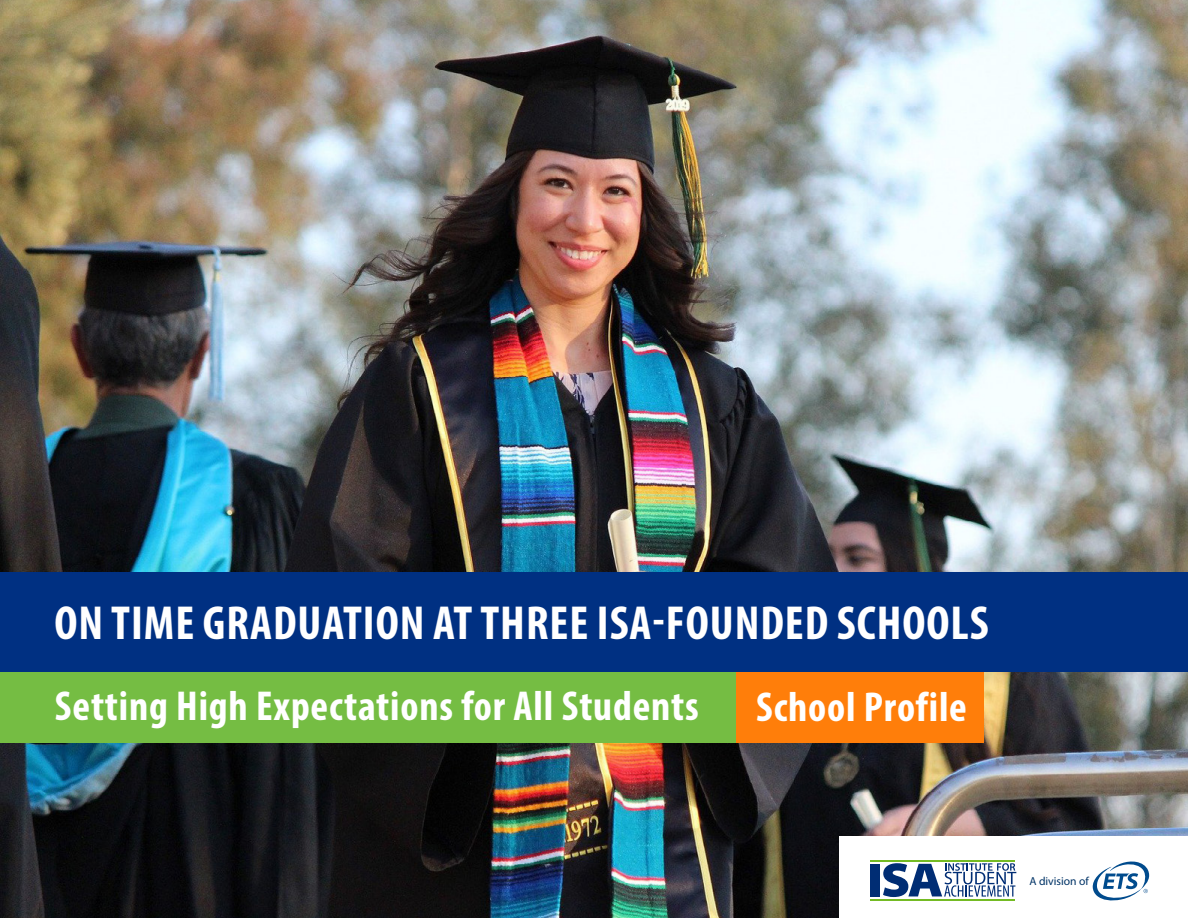
<style>
.page{position:relative;width:1188px;height:918px;background:#fff}
.page>*{position:absolute;margin:0;border:0;box-sizing:border-box;transform-origin:0 0}
.t1{font:700 condensed 48px "Myriad Pro";letter-spacing:.02em;color:#fff}
.t2{font:700 condensed 42px "Myriad Pro";letter-spacing:.02em;color:#fff}
.t3{font:11.55px "Myriad Pro";color:#036}
</style>
<div class="page">
<img style="left:0;top:0;width:1188px;height:918px">
<div style="left:0;top:572px;width:1188px;height:100px;background:#003082"></div>
<div style="left:0;top:672px;width:736px;height:70px;background:#75bd43"></div>
<div style="left:736px;top:672px;width:248px;height:70px;background:#ff7e0a"></div>
<div style="left:840px;top:836px;width:348px;height:82px;background:#fff"></div>
<svg style="left:1093px;top:862px;width:56px;height:38px"></svg>
<div style="left:870px;top:864px;width:10px;height:32px;background:#002d74"></div>
<svg style="left:883px;top:863px;width:133px;height:34px"></svg>
<hr style="left:870px;top:899px;width:145px;height:1px;background:#74bb23">
<hr style="left:870px;top:860px;width:145px;height:1px;background:#74bb23">
<p class="t1" style="left:54px;top:593px;width:936px">ON TIME GRADUATION ATTHREE ISA-FOUNDED SCHOOLS</p>
<p class="t2" style="left:55px;top:680px;width:645px">Setting High Expectations for All Students</p>
<p class="t2" style="left:756px;top:681px;width:212px">School Profile</p>
<p class="t3" style="left:1029px;top:874px;width:61px">A division of</p>
</div>
